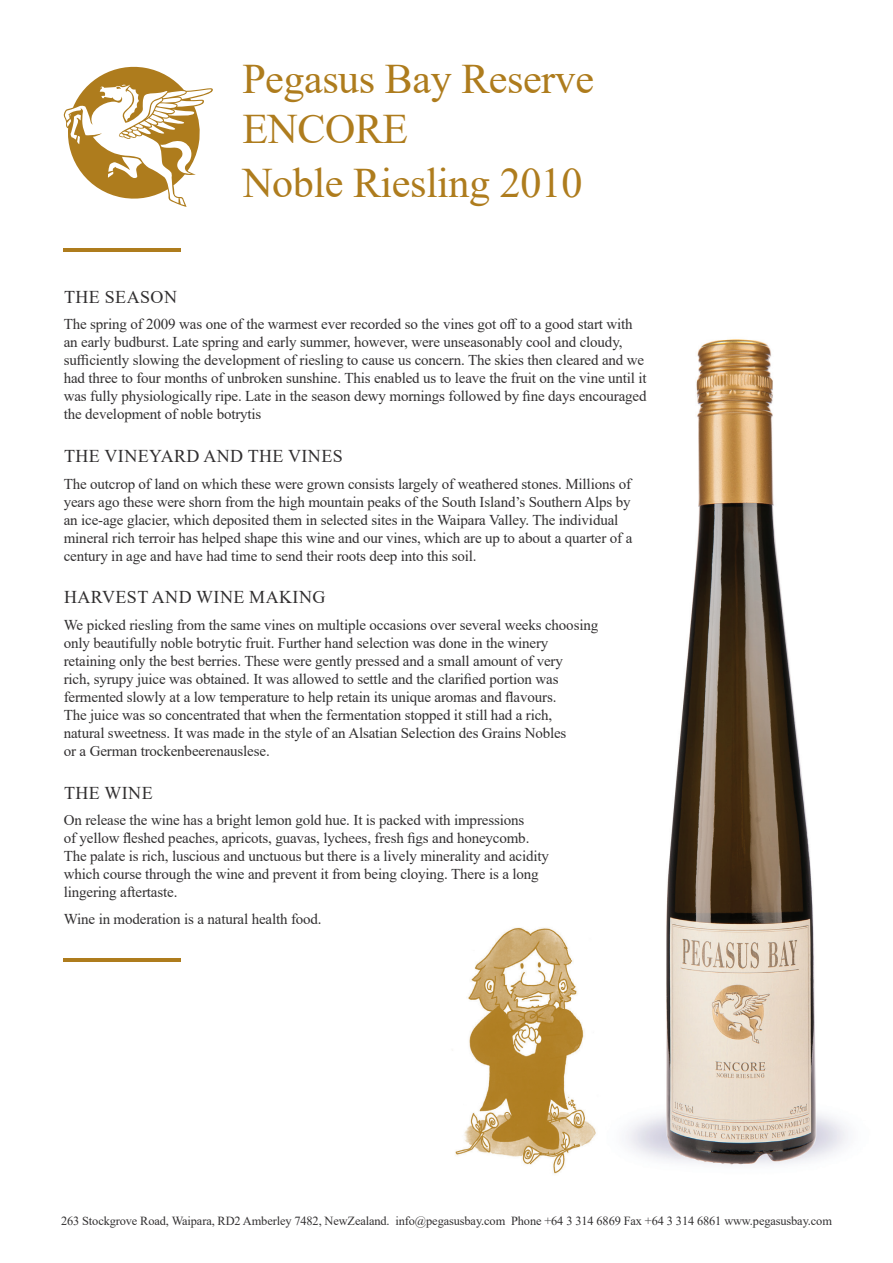
<style>
.page{position:relative;width:893px;height:1263px;background:#fff}
.page>*{position:absolute;margin:0;border:0;box-sizing:border-box;transform-origin:0 0}
.t1{font:42px/50.4px "Times New Roman";letter-spacing:-.01em;color:#ae7c1d}
.t2{font:18px "Times New Roman";letter-spacing:.025em;color:#312f30}
.t3{font:15px/18px "Times New Roman";letter-spacing:-.01em;color:#312f30}
.t4{font:12.3px "Times New Roman";letter-spacing:-.01em;color:#312f30}
</style>
<div class="page">
<svg style="left:64px;top:66px;width:149px;height:141px"></svg>
<img style="left:626px;top:339px;width:222px;height:827px">
<img style="left:455px;top:927px;width:141px;height:247px">
<hr style="left:64px;top:248px;width:117px;height:3px;background:#ae7c1d">
<hr style="left:64px;top:959px;width:117px;height:3px;background:#ae7c1d">
<h1 class="t1" style="left:242px;top:52px;width:353px">Pegasus Bay Reserve<br>ENCORE</h1>
<h1 class="t1" style="left:242px;top:157px;width:342px">Noble Riesling 2010</h1>
<p class="t2" style="left:64px;top:284px;width:114px">THE SEASON</p>
<p class="t3" style="left:64px;top:315px;width:584px">The spring of 2009 was one of the warmest ever recorded so the vines got off to a good start with an early budburst. Late spring and early summer, however, were unseasonably cool and cloudy, sufficiently slowing the development of riesling to cause us concern. The skies then cleared and we had three to four months of unbroken sunshine. This enabled us to leave the fruit on the vine until it was fully physiologically ripe. Late in the season dewy mornings followed by fine days encouraged the development of noble botrytis</p>
<p class="t2" style="left:64px;top:443px;width:280px">THE VINEYARD AND THE VINES</p>
<p class="t3" style="left:64px;top:474px;width:570px">The outcrop of land on which these were grown consists largely of weathered stones. Millions of years ago these were shorn from the high mountain peaks of the South Island’s Southern Alps by an ice-age glacier, which deposited them in selected sites in the Waipara Valley. The individual mineral rich terroir has helped shape this wine and our vines, which are up to about a quarter of a century in age and have had time to send their roots deep into this soil.</p>
<p class="t2" style="left:64px;top:585px;width:263px">HARVEST AND WINE MAKING</p>
<p class="t3" style="left:64px;top:615px;width:536px">We picked riesling from the same vines on multiple occasions over several weeks choosing only beautifully noble botrytic fruit. Further hand selection was done in the winery retaining only the best berries. These were gently pressed and a small amount of very<br>rich, syrupy juice was obtained. It was allowed to settle and the clarified portion was fermented slowly at a low temperature to help retain its unique aromas and flavours.<br>The juice was so concentrated that when the fermentation stopped it still had a rich,<br>natural sweetness. It was made in the style of an Alsatian Selection des Grains Nobles<br>or a German trockenbeerenauslese.</p>
<p class="t2" style="left:64px;top:780px;width:90px">THE WINE</p>
<p class="t3" style="left:64px;top:811px;width:487px">On release the wine has a bright lemon gold hue. It is packed with impressions<br>of yellow fleshed peaches, apricots, guavas, lychees, fresh figs and honeycomb.<br>The palate is rich, luscious and unctuous but there is a lively minerality and acidity which course through the wine and prevent it from being cloying. There is a long lingering aftertaste.</p>
<p class="t3" style="left:64px;top:909px;width:259px">Wine in moderation is a natural health food.</p>
<p class="t4" style="left:61px;top:1212px;width:772px">263 Stockgrove Road, Waipara, RD2 Amberley 7482, NewZealand. info@pegasusbay.com Phone +64 3 314 6869 Fax +64 3 314 6861 www.pegasusbay.com</p>
</div>
